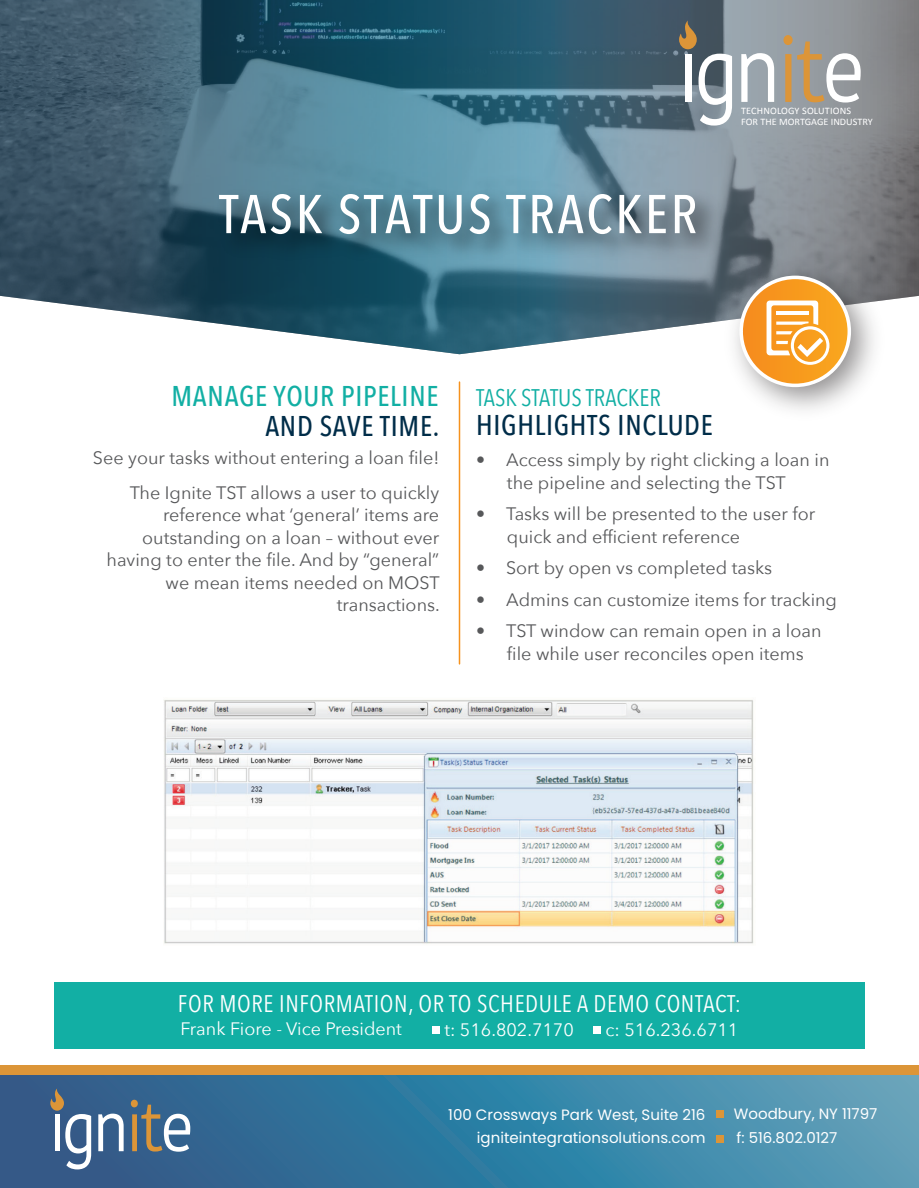
<style>
.page{position:relative;width:919px;height:1188px;background:#fff}
.page>*{position:absolute;margin:0;border:0;box-sizing:border-box;transform-origin:0 0}
.t1{font:500 54px "Avenir Next Condensed";letter-spacing:.05em;color:#fff}
.t2{font:500 28.5px "Avenir Next Condensed";letter-spacing:.025em;color:#002d49}
.t3{font:500 28.5px "Avenir Next Condensed";letter-spacing:.025em;color:#12afa4}
.t4{font:24px "Avenir Next Condensed";letter-spacing:.025em;color:#fff}
.t5{font:24px "Avenir Next Condensed";color:#12afa4}
.t6{font:18px/22.5px "Avenir Next";color:#57585a}
.t7{font:18px "Avenir Next";color:#fff}
.t8{font:15px "Poppins";color:#fff}
.t9{font:9.9px/11.2px "Calibri";color:#fff}
</style>
<div class="page">
<svg style="left:0;top:0;width:918px;height:354px;background:#577685"></svg>
<div style="left:0;top:1065px;width:918px;height:18px;background:#dc9538"></div>
<div style="left:54px;top:982px;width:810px;height:66px;background:#12afa4"></div>
<svg style="left:0;top:1076px;width:918px;height:112px;background:#3b7da2"></svg>
<div style="left:716px;top:1135px;width:7px;height:8px;background:#dc9538"></div>
<div style="left:716px;top:1110px;width:7px;height:8px;background:#dc9538"></div>
<div style="left:431px;top:1026px;width:8px;height:8px;background:#fff"></div>
<div style="left:592px;top:1026px;width:8px;height:8px;background:#fff"></div>
<img style="left:207px;top:175px;width:525px;height:105px">
<svg style="left:98px;top:1114px;width:25px;height:37px"></svg>
<svg style="left:131px;top:1100px;width:59px;height:52px;background:#6e818f"></svg>
<svg style="left:50px;top:1088px;width:41px;height:81px"></svg>
<svg style="left:741px;top:53px;width:32px;height:49px"></svg>
<svg style="left:783px;top:35px;width:77px;height:68px;background:#afa79a"></svg>
<svg style="left:678px;top:20px;width:53px;height:106px"></svg>
<hr style="left:458px;top:382px;width:2px;height:282px;background:#f6921d">
<img style="left:164px;top:700px;width:590px;height:244px">
<img style="left:713px;top:250px;width:181px;height:160px">
<svg style="left:740px;top:277px;width:108px;height:108px"></svg>
<h1 class="t1" style="left:219px;top:182px;width:479px">TASK STATUS TRACKER</h1>
<p class="t9" style="left:740px;top:105px;width:133px">TECHNOLOGY SOLUTIONS<br>FOR THE MORTGAGE INDUSTRY</p>
<h2 class="t3" style="left:171px;top:379px;width:268px">MANAGE YOUR PIPELINE</h2>
<h2 class="t2" style="left:265px;top:409px;width:175px">AND SAVE TIME.</h2>
<h3 class="t5" style="left:476px;top:377px;width:186px">TASK STATUS TRACKER</h3>
<h2 class="t2" style="left:476px;top:408px;width:238px">HIGHLIGHTS INCLUDE</h2>
<p class="t6" style="left:93px;top:440px;width:347px;line-height:34.5px;text-align:right">See your tasks without entering a loan file!<br>The Ignite TST allows a user to quickly</p>
<p class="t6" style="left:106px;top:503px;width:334px;text-align:right">reference what ‘general’ items are outstanding on a loan – without ever having to enter the file. And by “general” we mean items needed on MOST transactions.</p>
<p class="t6" style="left:506px;top:448px;width:324px;text-indent:-31px">• Access simply by right clicking a loan in the pipeline and selecting the TST</p>
<p class="t6" style="left:506px;top:502px;width:309px;text-indent:-31px">• Tasks will be presented to the user for quick and efficient reference</p>
<p class="t6" style="left:476px;top:556px;width:297px">• Sort by open vs completed tasks</p>
<p class="t6" style="left:476px;top:587px;width:362px">• Admins can customize items for tracking</p>
<p class="t6" style="left:506px;top:619px;width:316px;text-indent:-31px">• TST window can remain open in a loan file while user reconciles open items</p>
<h3 class="t4" style="left:178px;top:983px;width:564px">FOR MORE INFORMATION, OR TO SCHEDULE A DEMO CONTACT:</h3>
<p class="t7" style="left:180px;top:1014px;width:223px">Frank Fiore - Vice President</p>
<p class="t7" style="left:444px;top:1014px;width:131px">t: 516.802.7170</p>
<p class="t7" style="left:605px;top:1014px;width:134px">c: 516.236.6711</p>
<p class="t8" style="left:448px;top:1106px;width:258px">100 Crossways Park West, Suite 216</p>
<p class="t8" style="left:733px;top:1105px;width:145px">Woodbury, NY 11797</p>
<p class="t8" style="left:476px;top:1129px;width:230px">igniteintegrationsolutions.com</p>
<p class="t8" style="left:736px;top:1129px;width:102px">f: 516.802.0127</p>
</div>
